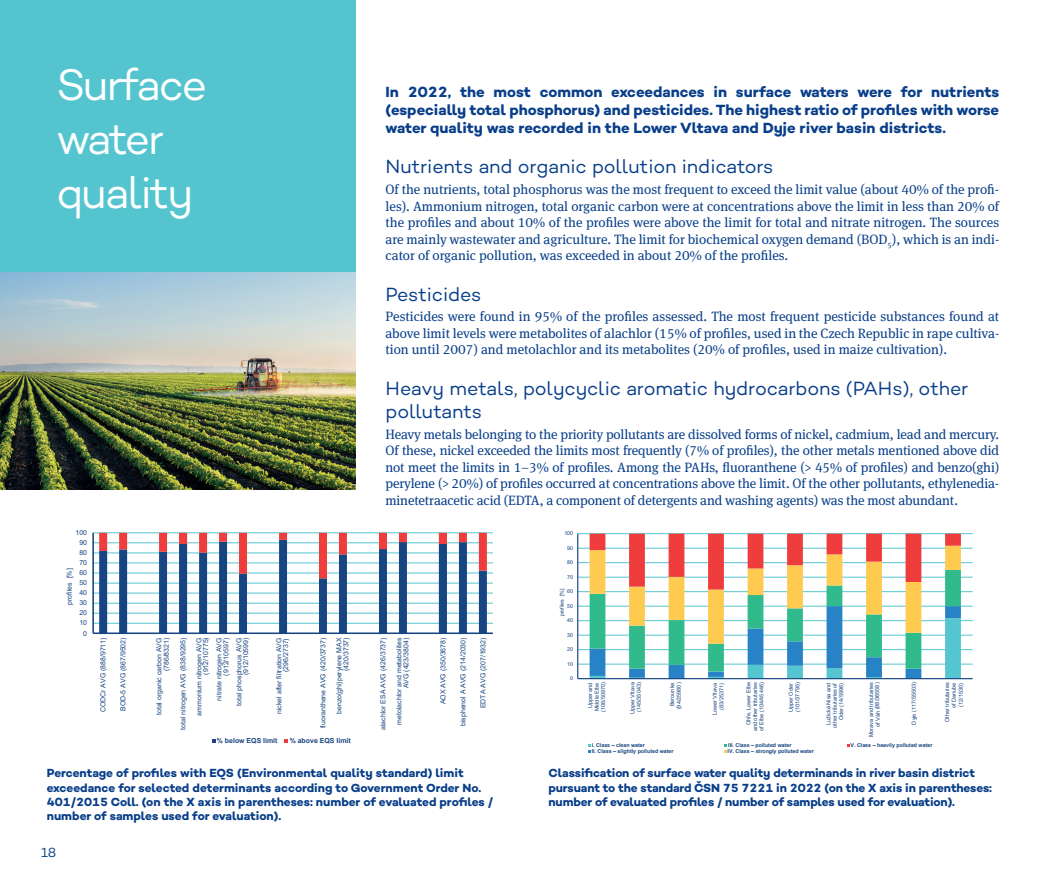
<style>
.page{position:relative;width:1063px;height:893px;background:#fff}
.page>*{position:absolute;margin:0;border:0;box-sizing:border-box;transform-origin:0 0}
.t1{font:45px/54px "Campton";letter-spacing:-.04em;color:#fff}
.t2{font:19.5px/23.4px "Campton";letter-spacing:-.01em;color:#083e89}
.t3{font:700 15px/18px "Campton";color:#083e89;text-align:justify}
.t4{font:13.5px/16.5px "Meta Serif Pro";color:#083e89;text-align:justify}
.t5{font:13.5px "Campton";color:#083e89}
.t6{font:700 12px/14.4px "Campton";letter-spacing:-.01em;color:#083e89}
.t7{font:6.9px/7.1px "Arial";color:#174581;text-align:right}
.t8{font:700 6.9px "Arial";color:#174581}
.t9{font:5.55px/6.8px "Arial";letter-spacing:-.005em;color:#174581;text-align:right}
.t10{font:700 5.25px/5.7px "Arial";letter-spacing:-.005em;color:#174581}
.t11{font:5.25px "Arial";letter-spacing:-.01em;color:#174581}
</style>
<div class="page">
<div style="left:0;top:0;width:356px;height:272px;background:#54c5cf"></div>
<img style="left:0;top:272px;width:356px;height:218px">
<hr style="left:93px;top:623px;width:400px;height:1px;background:#55c5d0">
<hr style="left:93px;top:613px;width:400px;height:1px;background:#55c5d0">
<hr style="left:93px;top:603px;width:400px;height:1px;background:#55c5d0">
<hr style="left:93px;top:593px;width:400px;height:1px;background:#55c5d0">
<hr style="left:93px;top:583px;width:400px;height:1px;background:#55c5d0">
<hr style="left:93px;top:573px;width:400px;height:1px;background:#55c5d0">
<hr style="left:93px;top:563px;width:400px;height:1px;background:#55c5d0">
<hr style="left:93px;top:553px;width:400px;height:1px;background:#55c5d0">
<hr style="left:93px;top:543px;width:400px;height:1px;background:#55c5d0">
<hr style="left:93px;top:533px;width:400px;height:1px;background:#55c5d0">
<svg style="left:99px;top:533px;width:388px;height:99px"></svg>
<hr style="left:92px;top:533px;width:2px;height:100px;background:#174581">
<hr style="left:93px;top:632px;width:400px;height:2px;background:#174581">
<svg style="left:212px;top:739px;width:3px;height:4px"></svg>
<svg style="left:285px;top:739px;width:3px;height:4px"></svg>
<hr style="left:578px;top:664px;width:395px;height:1px;background:#55c5d0">
<hr style="left:578px;top:649px;width:395px;height:1px;background:#55c5d0">
<hr style="left:578px;top:635px;width:395px;height:1px;background:#55c5d0">
<hr style="left:578px;top:620px;width:395px;height:1px;background:#55c5d0">
<hr style="left:578px;top:606px;width:395px;height:1px;background:#55c5d0">
<hr style="left:578px;top:591px;width:395px;height:1px;background:#55c5d0">
<hr style="left:578px;top:577px;width:395px;height:1px;background:#55c5d0">
<hr style="left:578px;top:562px;width:395px;height:1px;background:#55c5d0">
<hr style="left:578px;top:548px;width:395px;height:1px;background:#55c5d0">
<hr style="left:578px;top:533px;width:395px;height:1px;background:#55c5d0">
<svg style="left:590px;top:534px;width:371px;height:144px"></svg>
<hr style="left:577px;top:534px;width:1px;height:145px;background:#174581">
<hr style="left:578px;top:678px;width:395px;height:1px;background:#174581">
<svg style="left:588px;top:744px;width:3px;height:8px"></svg>
<svg style="left:724px;top:744px;width:3px;height:8px"></svg>
<h1 class="t1" style="left:56px;top:57px;width:152px">Surface water quality</h1>
<p class="t3" style="left:386px;top:83px;width:615px">In 2022, the most common exceedances in surface waters were for nutrients (especially total phosphorus) and pesticides. The highest ratio of profiles with worse water quality was recorded in the Lower Vltava and Dyje river basin districts.</p>
<h2 class="t2" style="left:386px;top:155px;width:389px">Nutrients and organic pollution indicators</h2>
<p class="t4" style="left:386px;top:181px;width:615px">Of the nutrients, total phosphorus was the most frequent to exceed the limit value (about 40% of the profi&shy;les). Ammonium nitrogen, total organic carbon were at concentrations above the limit in less than 20% of the profiles and about 10% of the profiles were above the limit for total and nitrate nitrogen. The sources are mainly wastewater and agriculture. The limit for biochemical oxygen demand (BOD<sub>5</sub>), which is an indi&shy;cator of organic pollution, was exceeded in about 20% of the profiles.</p>
<h2 class="t2" style="left:386px;top:282px;width:97px">Pesticides</h2>
<p class="t4" style="left:386px;top:308px;width:615px">Pesticides were found in 95% of the profiles assessed. The most frequent pesticide substances found at above limit levels were metabolites of alachlor (15% of profiles, used in the Czech Republic in rape cultiva&shy;tion until 2007) and metolachlor and its metabolites (20% of profiles, used in maize cultivation).</p>
<h2 class="t2" style="left:386px;top:376px;width:584px">Heavy metals, polycyclic aromatic hydrocarbons (PAHs), other pollutants</h2>
<p class="t4" style="left:386px;top:425px;width:615px">Heavy metals belonging to the priority pollutants are dissolved forms of nickel, cadmium, lead and mercury.<br>Of these, nickel exceeded the limits most frequently (7% of profiles), the other metals mentioned above did not meet the limits in 1–3% of profiles. Among the PAHs, fluoranthene (&gt; 45% of profiles) and benzo(ghi) perylene (&gt; 20%) of profiles occurred at concentrations above the limit. Of the other pollutants, ethylenedia&shy;minetetraacetic acid (EDTA, a component of detergents and washing agents) was the most abundant.</p>
<p class="t7" style="left:76px;top:529px;width:13px">100</p>
<p class="t11" style="left:564px;top:530px;width:10px">100</p>
<p class="t7" style="left:79px;top:539px;width:9px">90</p>
<p class="t7" style="left:79px;top:549px;width:9px">80</p>
<p class="t11" style="left:567px;top:544px;width:7px">90</p>
<p class="t7" style="left:79px;top:559px;width:9px">70</p>
<p class="t11" style="left:567px;top:559px;width:7px">80</p>
<p class="t7" style="left:66px;top:605px;width:38px;rotate:-90deg">profiles [%]</p>
<p class="t7" style="left:79px;top:569px;width:9px">60</p>
<p class="t7" style="left:79px;top:579px;width:9px">50</p>
<p class="t7" style="left:79px;top:589px;width:9px">40</p>
<p class="t7" style="left:79px;top:599px;width:9px">30</p>
<p class="t7" style="left:79px;top:609px;width:9px">20</p>
<p class="t11" style="left:567px;top:573px;width:7px">70</p>
<p class="t11" style="left:558px;top:616px;width:29px;rotate:-90deg">profiles [%]</p>
<p class="t11" style="left:567px;top:588px;width:7px">60</p>
<p class="t11" style="left:567px;top:602px;width:7px">50</p>
<p class="t7" style="left:79px;top:619px;width:9px">10</p>
<p class="t11" style="left:567px;top:617px;width:7px">40</p>
<p class="t7" style="left:83px;top:629px;width:5px">0</p>
<p class="t7" style="left:100px;top:712px;width:76px;rotate:-90deg">CODCr AVG (888/9711)</p>
<p class="t7" style="left:120px;top:711px;width:75px;rotate:-90deg">BOD-5 AVG (867/9502)</p>
<p class="t7" style="left:155px;top:715px;width:79px;rotate:-90deg">total organic carbon AVG (786/8321)</p>
<p class="t7" style="left:180px;top:730px;width:94px;rotate:-90deg">total nitrogen AVG (838/9295)</p>
<p class="t7" style="left:196px;top:716px;width:80px;rotate:-90deg">ammonium nitrogen AVG (912/10775)</p>
<p class="t7" style="left:216px;top:700px;width:64px;rotate:-90deg">nitrate nitrogen AVG (912/10597)</p>
<p class="t7" style="left:236px;top:705px;width:70px;line-height:6.4px;rotate:-90deg">total phosphorus AVG (912/10599)</p>
<p class="t7" style="left:276px;top:714px;width:78px;rotate:-90deg">nickel after filtration AVG (296/2737)</p>
<p class="t7" style="left:319px;top:728px;width:92px;rotate:-90deg">fluoranthene AVG (420/3737)</p>
<p class="t7" style="left:335px;top:714px;width:78px;rotate:-90deg">benzo(ghi)perylene MAX (420/3737)</p>
<p class="t7" style="left:379px;top:730px;width:94px;rotate:-90deg">alachlor ESA AVG (426/3737)</p>
<p class="t7" style="left:395px;top:724px;width:88px;rotate:-90deg">metolachlor and metabolites<br>AVG (423/3804)</p>
<p class="t7" style="left:439px;top:704px;width:68px;rotate:-90deg">AOX AVG (350/3678)</p>
<p class="t7" style="left:459px;top:726px;width:90px;rotate:-90deg">bisphenol A AVG (214/2030)</p>
<p class="t7" style="left:479px;top:708px;width:72px;rotate:-90deg">EDTA AVG (207/1932)</p>
<p class="t8" style="left:217px;top:736px;width:62px">% below EQS limit</p>
<p class="t8" style="left:290px;top:736px;width:63px">% above EQS limit</p>
<p class="t6" style="left:47px;top:766px;width:448px">Percentage of profiles with EQS (Environmental quality standard) limit exceedance for selected determinants according to Government Order No.<br>401/2015 Coll. (on the X axis in parentheses: number of evaluated profiles / number of samples used for evaluation).</p>
<p class="t5" style="left:41px;top:844px;width:17px">18</p>
<p class="t11" style="left:567px;top:631px;width:7px">30</p>
<p class="t11" style="left:567px;top:646px;width:7px">20</p>
<p class="t11" style="left:567px;top:660px;width:7px">10</p>
<p class="t11" style="left:570px;top:675px;width:4px">0</p>
<p class="t9" style="left:587px;top:712px;width:31px;text-align:center;rotate:-90deg">Upper and<br>Middle Elbe (106/50970)</p>
<p class="t9" style="left:629px;top:714px;width:34px;text-align:center;rotate:-90deg">Upper Vltava (145/35043)</p>
<p class="t9" style="left:669px;top:709px;width:28px;text-align:center;rotate:-90deg">Berounka (94/25980)</p>
<p class="t9" style="left:711px;top:715px;width:34px;rotate:-90deg">Lower Vltava (83/25371)</p>
<p class="t9" style="left:745px;top:731px;width:51px;line-height:6.3px;text-align:justify;text-indent:6px;rotate:-90deg">Ohře, Lower Elbe and other tributaries of Elbe (104/45446)</p>
<p class="t9" style="left:788px;top:712px;width:31px;text-align:left;rotate:-90deg">Upper Oder (101/37795)</p>
<p class="t9" style="left:825px;top:728px;width:47px;line-height:6.3px;rotate:-90deg">Lužická Nisa and other tributaries of<br>Oder (14/5996)</p>
<p class="t9" style="left:868px;top:737px;width:57px;line-height:6px;rotate:-90deg">Morava and tributaries of Váh (88/36558)</p>
<p class="t9" style="left:910px;top:724px;width:44px;rotate:-90deg">Dyje (117/55503)</p>
<p class="t9" style="left:944px;top:708px;width:27px;text-align:justify;text-indent:-14px;rotate:-90deg">Other tributaries of Danube (12/1530)</p>
<p class="t10" style="left:592px;top:742px;width:83px">I. Class – clean water<br>II. Class – slightly polluted water</p>
<p class="t10" style="left:728px;top:743px;width:88px">III. Class – polluted water<br>IV. Class – strongly polluted water</p>
<p class="t10" style="left:851px;top:742px;width:83px">V. Class – heavily polluted water</p>
<p class="t6" style="left:549px;top:766px;width:445px">Classification of surface water quality determinands in river basin district pursuant to the standard ČSN 75 7221 in 2022 (on the X axis in parentheses: number of evaluated profiles / number of samples used for evaluation).</p>
</div>
